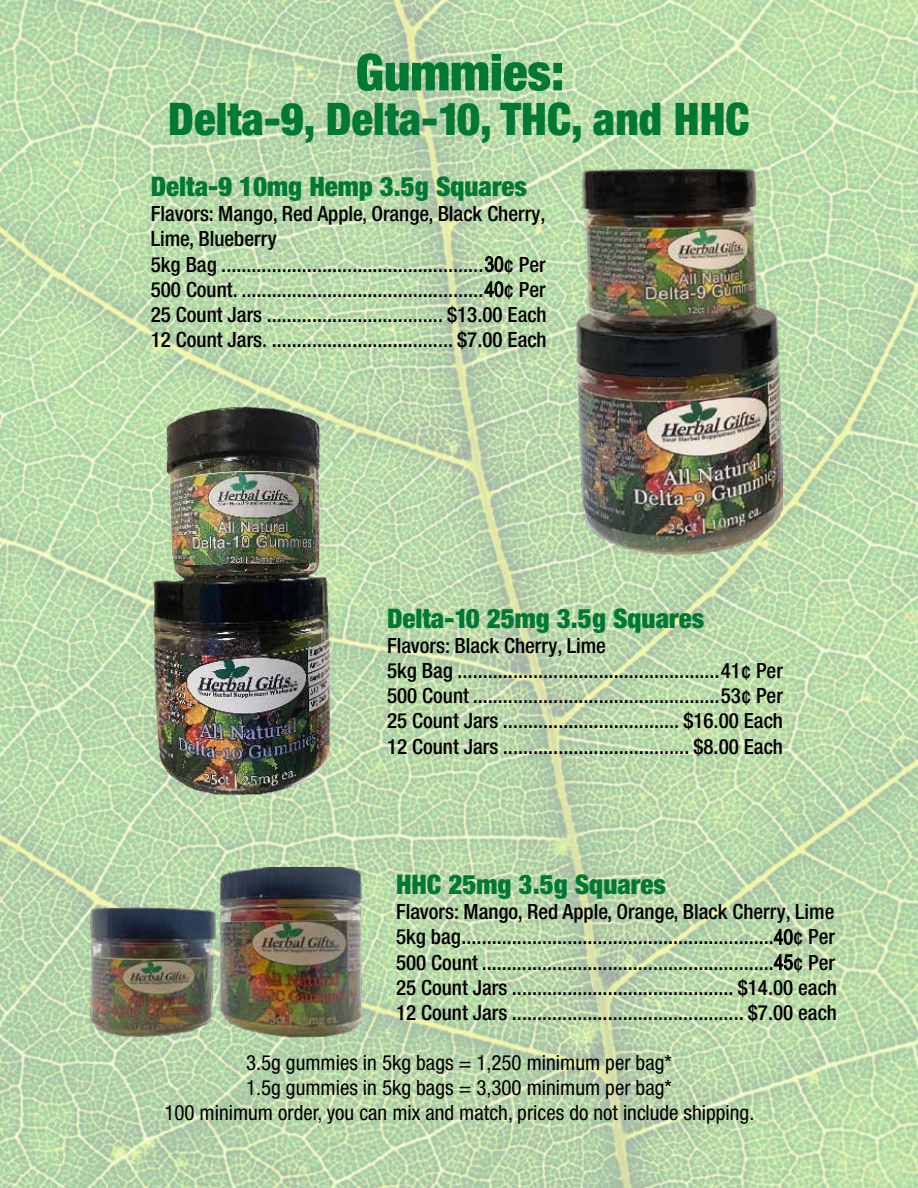
<style>
.page{position:relative;width:918px;height:1188px;background:#fff}
.page>*{position:absolute;margin:0;border:0;box-sizing:border-box;transform-origin:0 0}
.t1{font:900 condensed 51px "Helvetica Neue LT Pro";color:#007934}
.t2{font:900 condensed 45px "Helvetica Neue LT Pro";color:#007934}
.t3{font:900 condensed 27px "Helvetica Neue LT Pro";color:#007934}
.t4{font:500 condensed 21px/25.2px "Helvetica Neue LT Pro";color:#000}
.t5{font:condensed 21px/25.2px "Helvetica Neue LT Pro";color:#000;text-align:center}
.s1{font-family:"Arial Narrow";font-weight:400;font-stretch:normal}
</style>
<div class="page">
<img style="left:0;top:0;width:918px;height:1188px">
<img style="left:576px;top:168px;width:207px;height:388px">
<img style="left:88px;top:867px;width:277px;height:171px">
<img style="left:151px;top:401px;width:185px;height:402px">
<h1 class="t1" style="left:356px;top:42px;width:210px">Gummies:</h1>
<h2 class="t2" style="left:168px;top:93px;width:583px">Delta-9, Delta-10, THC, and HHC</h2>
<p class="t3" style="left:151px;top:170px;width:378px">Delta-9 10mg Hemp 3.5g Squares</p>
<p class="t4" style="left:151px;top:201px;width:397px">Flavors: Mango, Red Apple, Orange, Black Cherry, Lime, Blueberry<br>5kg Bag ....................................................<span class="s1">30</span>¢ Per 500 Count. ................................................<span class="s1">40</span>¢ Per 25 Count Jars ................................... $13.00 Each 12 Count Jars. .................................... $7.00 Each</p>
<p class="t3" style="left:387px;top:602px;width:319px">Delta-10 25mg 3.5g Squares</p>
<p class="t4" style="left:387px;top:633px;width:397px">Flavors: Black Cherry, Lime<br>5kg Bag ....................................................41¢ Per 500 Count .................................................53¢ Per 25 Count Jars ................................... $16.00 Each 12 Count Jars ..................................... $8.00 Each</p>
<p class="t3" style="left:396px;top:868px;width:271px">HHC 25mg 3.5g Squares</p>
<p class="t4" style="left:396px;top:899px;width:442px">Flavors: Mango, Red Apple, Orange, Black Cherry, Lime 5kg bag ..............................................................<span class="s1">40</span>¢ Per 500 Count ..........................................................<span class="s1">45</span>¢ Per 25 Count Jars ............................................ $14.00 each 12 Count Jars .............................................. $7.00 each</p>
<p class="t5" style="left:164px;top:1050px;width:592px">3.5g gummies in 5kg bags = 1,250 minimum per bag*<br>1.5g gummies in 5kg bags = 3,300 minimum per bag*<br>100 minimum order, you can mix and match, prices do not include shipping.</p>
</div>
